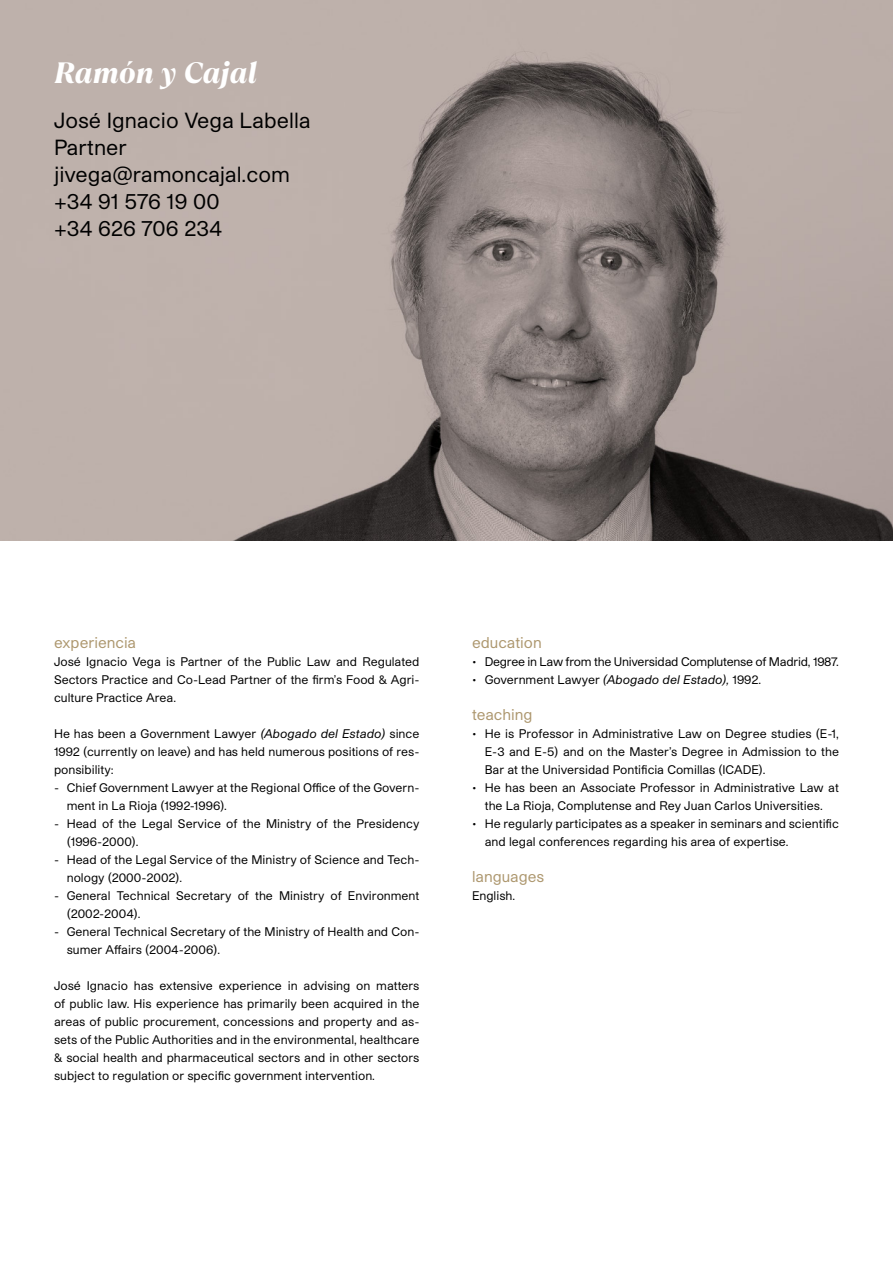
<style>
.page{position:relative;width:893px;height:1263px;background:#fff}
.page>*{position:absolute;margin:0;border:0;box-sizing:border-box;transform-origin:0 0}
.t1{font:italic 800 29.4px "TT Ramillas";color:#fff}
.t2{font:21px/27px "Studio Pro";color:#000}
.t3{font:15px "Studio Pro";color:#ad976e}
.t4{font:12px/18px "Studio Pro";color:#000}
.t5{font:12px "Studio Pro";letter-spacing:-.02em;color:#000}
.s1{font-style:italic}
</style>
<div class="page">
<img style="left:0;top:0;width:893px;height:540px">
<h1 class="t1" style="left:54px;top:54px;width:205px">Ramón y Cajal</h1>
<h2 class="t2" style="left:54px;top:106px;width:258px">José Ignacio Vega Labella<br>Partner jivega@ramoncajal.com +34 91 576 19 00<br>+34 626 706 234</h2>
<p class="t3" style="left:54px;top:633px;width:84px">experiencia</p>
<p class="t4" style="left:54px;top:652px;width:367px;text-align:justify">José Ignacio Vega is Partner of the Public Law and Regulated Sectors Practice and Co-Lead Partner of the firm’s Food &amp; Agri&shy;culture Practice Area.</p>
<p class="t4" style="left:54px;top:724px;width:367px;text-align:justify">He has been a Government Lawyer <span class="s1">(Abogado del Estado)</span> since 1992 (currently on leave) and has held numerous positions of res&shy;ponsibility:</p>
<p class="t4" style="left:67px;top:778px;width:354px;text-indent:-13px">- Chief Government Lawyer at the Regional Office of the Govern&shy;ment in La Rioja (1992-1996).</p>
<p class="t4" style="left:67px;top:814px;width:354px;text-indent:-13px">- Head of the Legal Service of the Ministry of the Presidency (1996-2000).</p>
<p class="t4" style="left:67px;top:850px;width:354px;text-indent:-13px">- Head of the Legal Service of the Ministry of Science and Tech&shy;nology (2000-2002).</p>
<p class="t4" style="left:67px;top:886px;width:354px;text-indent:-13px">- General Technical Secretary of the Ministry of Environment (2002-2004).</p>
<p class="t4" style="left:67px;top:922px;width:354px;text-indent:-13px">- General Technical Secretary of the Ministry of Health and Con&shy;sumer Affairs (2004-2006).</p>
<p class="t4" style="left:54px;top:976px;width:367px;text-align:justify">José Ignacio has extensive experience in advising on matters of public law. His experience has primarily been acquired in the areas of public procurement, concessions and property and as&shy;sets of the Public Authorities and in the environmental, healthcare &amp; social health and pharmaceutical sectors and in other sectors subject to regulation or specific government intervention.</p>
<p class="t3" style="left:472px;top:633px;width:71px">education</p>
<p class="t5" style="left:472px;top:654px;width:368px">• Degree in Law from the Universidad Complutense of Madrid, 1987.</p>
<p class="t4" style="left:472px;top:670px;width:291px">• Government Lawyer <span class="s1">(Abogado del Estado),</span> 1992.</p>
<p class="t3" style="left:472px;top:705px;width:62px">teaching</p>
<p class="t4" style="left:485px;top:724px;width:356px;text-align:justify;text-indent:-13px">• He is Professor in Administrative Law on Degree studies (E-1, E-3 and E-5) and on the Master’s Degree in Admission to the Bar at the Universidad Pontificia Comillas (ICADE).</p>
<p class="t4" style="left:472px;top:778px;width:368px;text-align:center">• He has been an Associate Professor in Administrative Law at the La Rioja, Complutense and Rey Juan Carlos Universities.</p>
<p class="t4" style="left:485px;top:814px;width:356px;text-indent:-13px">• He regularly participates as a speaker in seminars and scientific and legal conferences regarding his area of expertise.</p>
<p class="t3" style="left:472px;top:867px;width:74px">languages</p>
<p class="t4" style="left:472px;top:886px;width:45px">English.</p>
</div>
